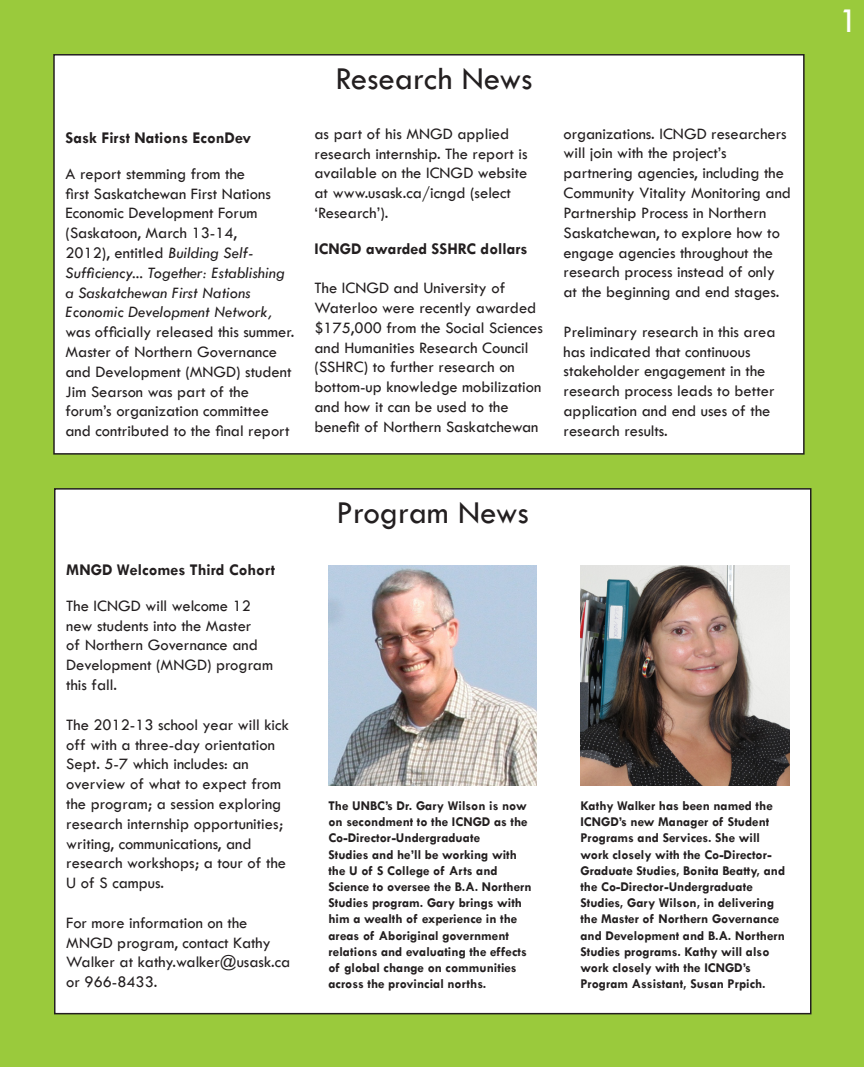
<style>
.page{position:relative;width:864px;height:1067px;background:#fff}
.page>*{position:absolute;margin:0;border:0;box-sizing:border-box;transform-origin:0 0}
.t1{font:36px "Tw Cen";color:#fff}
.t2{font:33px "Tw Cen";color:#231f20}
.t3{font:16.5px/19.8px "Tw Cen";color:#231f20}
.t4{font:700 16.5px "Tw Cen";color:#231f20}
.t5{font:700 13.5px/16.2px "Tw Cen";color:#231f20}
.s1{font-style:italic}
</style>
<div class="page">
<div style="left:0;top:0;width:864px;height:1066px;background:#9aca3c"></div>
<div style="left:54px;top:55px;width:750px;height:399px;background:#fff"></div>
<div style="left:53px;top:54px;width:752px;height:400px;border:2px solid #231f20"></div>
<div style="left:55px;top:489px;width:756px;height:524px;background:#fff"></div>
<img style="left:328px;top:565px;width:209px;height:220px">
<img style="left:580px;top:565px;width:209px;height:220px">
<p class="t4" style="left:66px;top:128px;width:187px">Sask First Nations EconDev</p>
<p class="t3" style="left:66px;top:163px;width:230px">A report stemming from the<br>first Saskatchewan First Nations<br>Economic Development Forum (Saskatoon, March 13-14,<br>2012), entitled <span class="s1">Building Self-<br>Sufficiency... Together: Establishing a Saskatchewan First Nations<br>Economic Development Network, </span>was officially released this summer.<br>Master of Northern Governance and Development (MNGD) student<br>Jim Searson was part of the forum’s organization committee and contributed to the final report</p>
<p class="t2" style="left:335px;top:59px;width:199px">Research News</p>
<p class="t3" style="left:315px;top:124px;width:215px">as part of his MNGD applied research internship. The report is available on the ICNGD website at www.usask.ca/icngd (select ‘Research’).</p>
<p class="t4" style="left:315px;top:238px;width:215px">ICNGD awarded SSHRC dollars</p>
<p class="t3" style="left:315px;top:278px;width:230px">The ICNGD and University of<br>Waterloo were recently awarded $175,000 from the Social Sciences and Humanities Research Council (SSHRC) to further research on bottom-up knowledge mobilization and how it can be used to the benefit of Northern Saskatchewan</p>
<p class="t3" style="left:564px;top:123px;width:229px">organizations. ICNGD researchers will join with the project’s partnering agencies, including the Community Vitality Monitoring and Partnership Process in Northern Saskatchewan, to explore how to engage agencies throughout the research process instead of only at the beginning and end stages.</p>
<p class="t3" style="left:564px;top:321px;width:214px">Preliminary research in this area has indicated that continuous stakeholder engagement in the research process leads to better application and end uses of the research results.</p>
<p class="t4" style="left:66px;top:560px;width:210px">MNGD Welcomes Third Cohort</p>
<p class="t3" style="left:66px;top:595px;width:208px">The ICNGD will welcome 12 new students into the Master<br>of Northern Governance and<br>Development (MNGD) program this fall.</p>
<p class="t3" style="left:66px;top:714px;width:224px">The 2012-13 school year will kick off with a three-day orientation<br>Sept. 5-7 which includes: an overview of what to expect from the program; a session exploring research internship opportunities; writing, communications, and research workshops; a tour of the<br>U of S campus.</p>
<p class="t3" style="left:66px;top:912px;width:226px">For more information on the<br>MNGD program, contact Kathy<br>Walker at kathy.walker@usask.ca or 966-8433.</p>
<p class="t2" style="left:337px;top:493px;width:194px">Program News</p>
<p class="t5" style="left:328px;top:797px;width:205px">The UNBC’s Dr. Gary Wilson is now on secondment to the ICNGD as the<br>Co-Director-Undergraduate<br>Studies and he’ll be working with the U of S College of Arts and<br>Science to oversee the B.A. Northern<br>Studies program. Gary brings with him a wealth of experience in the areas of Aboriginal government relations and evaluating the effects of global change on communities across the provincial norths.</p>
<p class="t5" style="left:580px;top:797px;width:206px">Kathy Walker has been named the ICNGD’s new Manager of Student Programs and Services. She will work closely with the Co-Director-Graduate Studies, Bonita Beatty, and the Co-Director-Undergraduate Studies, Gary Wilson, in delivering the Master of Northern Governance and Development and B.A. Northern Studies programs. Kathy will also work closely with the ICNGD’s Program Assistant, Susan Prpich.</p>
<p class="t1" style="left:839px;top:-1px;width:21px">1</p>
</div>
